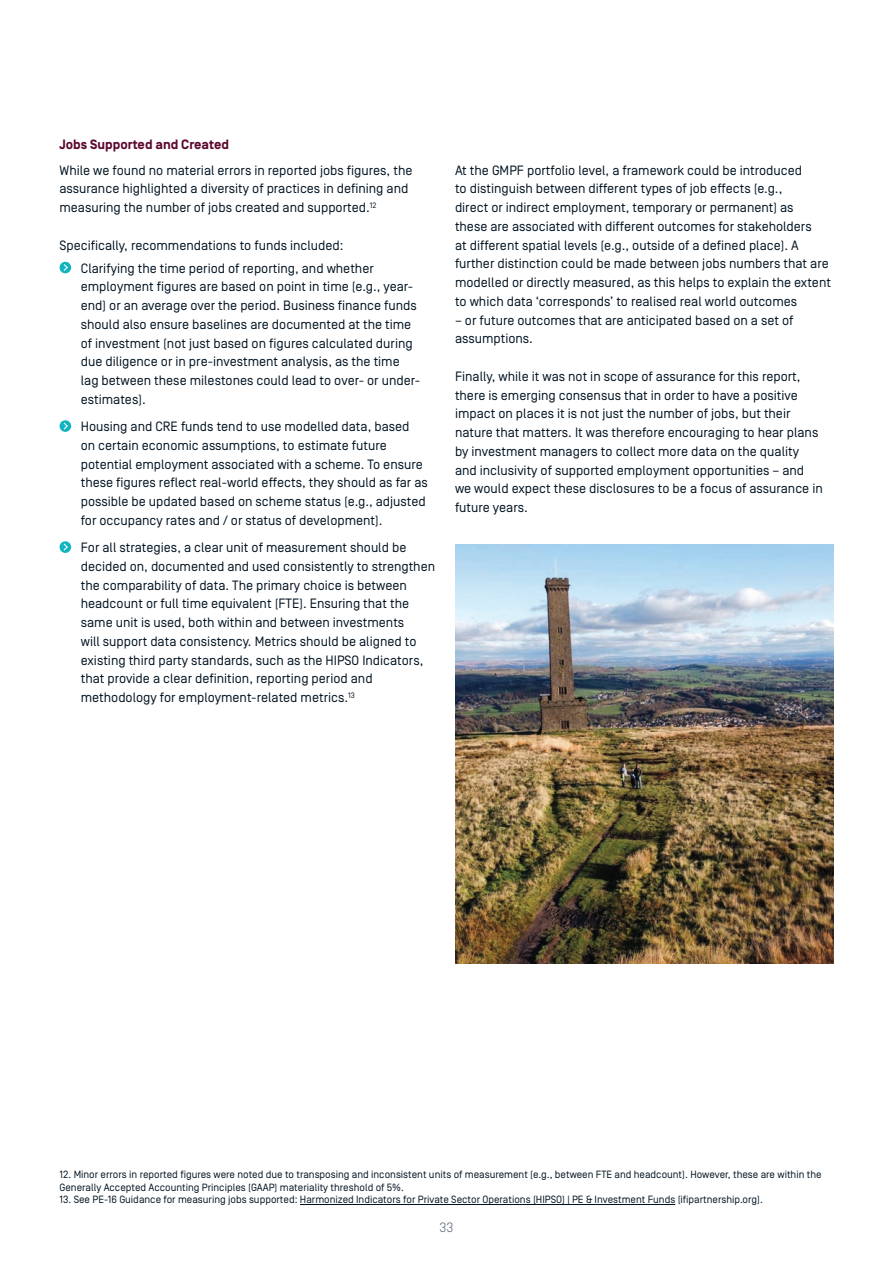
<style>
.page{position:relative;width:893px;height:1263px;background:#fff}
.page>*{position:absolute;margin:0;border:0;box-sizing:border-box;transform-origin:0 0}
.t1{font:13.5px/18.8px "Simplon Norm";color:#001321}
.t2{font:700 13.5px "Simplon Norm";color:#5c072e}
.t3{font:300 13.5px "Simplon Norm";color:#5c6773}
.t4{font:10.5px/12.6px "Simplon Norm";color:#001321}
</style>
<div class="page">
<hr style="left:300px;top:1204px;width:375px;height:1px;background:#001321">
<div style="left:60px;top:262px;width:11px;height:11px;background:#11b5c0;border-radius:50%"></div>
<svg style="left:64px;top:264px;width:4px;height:7px"></svg>
<div style="left:60px;top:420px;width:11px;height:12px;background:#11b5c0;border-radius:50%"></div>
<svg style="left:64px;top:422px;width:4px;height:7px"></svg>
<svg style="left:60px;top:541px;width:11px;height:12px"></svg>
<svg style="left:64px;top:544px;width:4px;height:6px"></svg>
<img style="left:455px;top:544px;width:378px;height:419px">
<p class="t2" style="left:60px;top:137px;width:171px">Jobs Supported and Created</p>
<p class="t1" style="left:60px;top:161px;width:354px">While we found no material errors in reported jobs figures, the assurance highlighted a diversity of practices in defining and measuring the number of jobs created and supported.<sup>12</sup></p>
<p class="t1" style="left:81px;top:234px;width:294px;line-height:23px;text-indent:-21px">Specifically, recommendations to funds included:<br>Clarifying the time period of reporting, and whether</p>
<p class="t1" style="left:81px;top:278px;width:341px">employment figures are based on point in time (e.g., year&shy;end) or an average over the period. Business finance funds should also ensure baselines are documented at the time of investment (not just based on figures calculated during due diligence or in pre-investment analysis, as the time lag between these milestones could lead to over- or under&shy;estimates).</p>
<p class="t1" style="left:81px;top:417px;width:349px">Housing and CRE funds tend to use modelled data, based<br>on certain economic assumptions, to estimate future potential employment associated with a scheme. To ensure these figures reflect real-world effects, they should as far as possible be updated based on scheme status (e.g., adjusted for occupancy rates and / or status of development).</p>
<p class="t1" style="left:81px;top:538px;width:356px">For all strategies, a clear unit of measurement should be decided on, documented and used consistently to strengthen the comparability of data. The primary choice is between headcount or full time equivalent (FTE). Ensuring that the same unit is used, both within and between investments<br>will support data consistency. Metrics should be aligned to existing third party standards, such as the HIPSO Indicators, that provide a clear definition, reporting period and methodology for employment-related metrics.<sup>13</sup></p>
<p class="t1" style="left:455px;top:161px;width:377px">At the GMPF portfolio level, a framework could be introduced<br>to distinguish between different types of job effects (e.g.,<br>direct or indirect employment, temporary or permanent) as<br>these are associated with different outcomes for stakeholders<br>at different spatial levels (e.g., outside of a defined place). A further distinction could be made between jobs numbers that are modelled or directly measured, as this helps to explain the extent to which data ‘corresponds’ to realised real world outcomes</p>
<p class="t1" style="left:455px;top:311px;width:340px">– or future outcomes that are anticipated based on a set of assumptions.</p>
<p class="t1" style="left:455px;top:367px;width:369px">Finally, while it was not in scope of assurance for this report, there is emerging consensus that in order to have a positive impact on places it is not just the number of jobs, but their nature that matters. It was therefore encouraging to hear plans by investment managers to collect more data on the quality and inclusivity of supported employment opportunities – and we would expect these disclosures to be a focus of assurance in future years.</p>
<p class="t4" style="left:60px;top:1168px;width:764px">12. Minor errors in reported figures were noted due to transposing and inconsistent units of measurement (e.g., between FTE and headcount). However, these are within the<br>Generally Accepted Accounting Principles (GAAP) materiality threshold of 5%.</p>
<p class="t4" style="left:60px;top:1194px;width:705px">13. See PE-16 Guidance for measuring jobs supported: Harmonized Indicators for Private Sector Operations (HIPSO) | PE &amp; Investment Funds (ifipartnership.org).</p>
<p class="t3" style="left:439px;top:1220px;width:16px">33</p>
</div>
